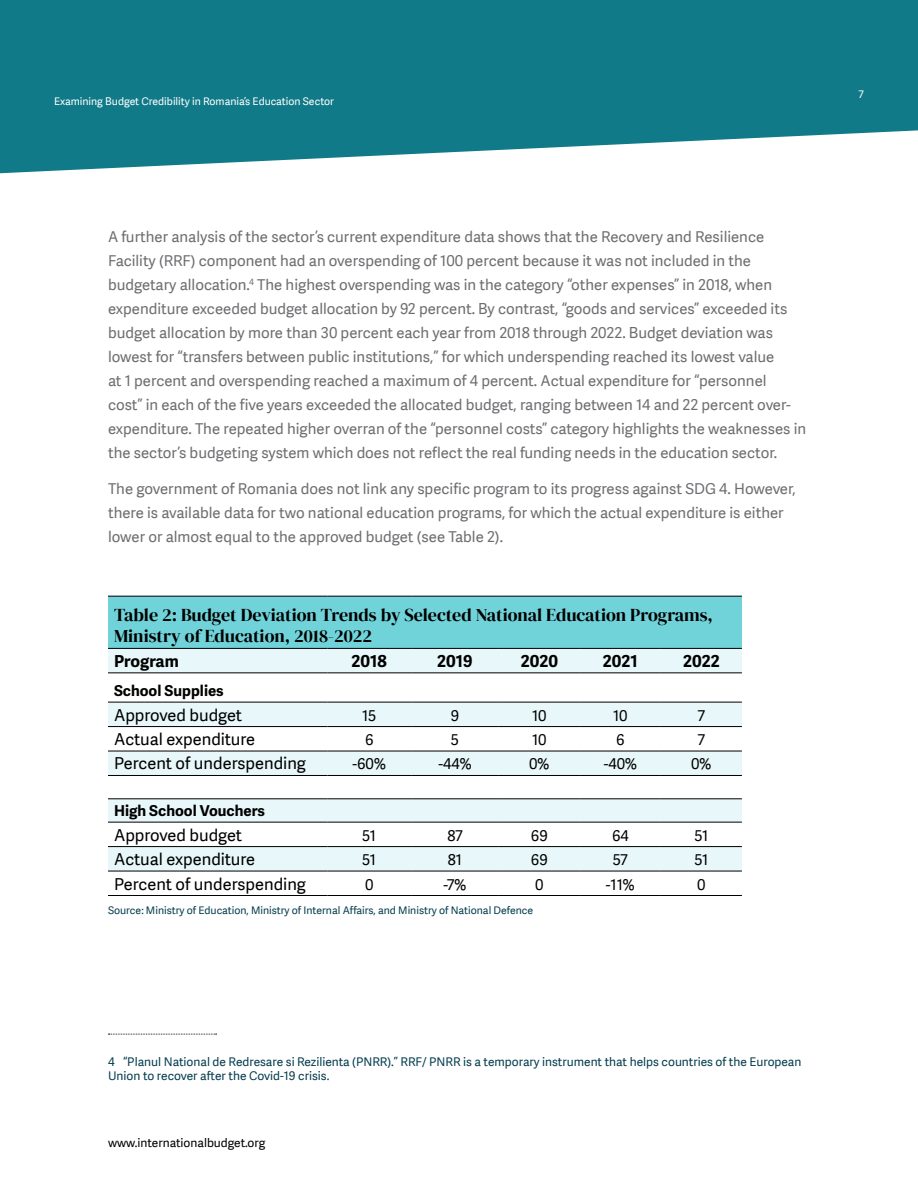
<style>
.page{position:relative;width:918px;height:1188px;background:#fff}
.page>*{position:absolute;margin:0;border:0;box-sizing:border-box;transform-origin:0 0}
.t1{font:18px/21.6px "DM Serif Display";color:#000}
.t2{font:16.5px "Adelle Sans";color:#000}
.t3{font:700 16.5px "Adelle Sans";color:#000}
.t4{font:15px/24px "Adelle Sans";color:#6d6e71}
.t5{font:15px "Adelle Sans";color:#000}
.t6{font:700 15px "Adelle Sans";color:#000}
.t7{font:12px/14.4px "Adelle Sans";color:#063d4f}
.t8{font:12px "Adelle Sans";color:#000}
.t9{font:10.5px "Adelle Sans";color:#063d4f}
.t10{font:10.5px "Adelle Sans";color:#fff}
</style>
<div class="page">
<svg style="left:0;top:0;width:918px;height:173px;background:#2d8a96"></svg>
<div style="left:108px;top:596px;width:634px;height:52px;background:#6fd3d9"></div>
<svg style="left:108px;top:649px;width:634px;height:222px;fill:#e8f7f9"></svg>
<hr style="left:108px;top:596px;width:219px;height:1px;background:#000">
<hr style="left:327px;top:596px;width:84px;height:1px;background:#000">
<hr style="left:411px;top:596px;width:88px;height:1px;background:#000">
<hr style="left:499px;top:596px;width:81px;height:1px;background:#000">
<hr style="left:580px;top:596px;width:81px;height:1px;background:#000">
<hr style="left:661px;top:596px;width:81px;height:1px;background:#000">
<hr style="left:108px;top:648px;width:219px;height:1px;background:#000">
<hr style="left:327px;top:648px;width:84px;height:1px;background:#000">
<hr style="left:411px;top:648px;width:88px;height:1px;background:#000">
<hr style="left:499px;top:648px;width:81px;height:1px;background:#000">
<hr style="left:580px;top:648px;width:81px;height:1px;background:#000">
<hr style="left:661px;top:648px;width:81px;height:1px;background:#000">
<hr style="left:108px;top:673px;width:219px;height:1px;background:#000">
<hr style="left:327px;top:673px;width:84px;height:1px;background:#000">
<hr style="left:411px;top:673px;width:88px;height:1px;background:#000">
<hr style="left:499px;top:673px;width:81px;height:1px;background:#000">
<hr style="left:580px;top:673px;width:81px;height:1px;background:#000">
<hr style="left:661px;top:673px;width:81px;height:1px;background:#000">
<hr style="left:108px;top:702px;width:219px;height:1px;background:#000">
<hr style="left:327px;top:702px;width:84px;height:1px;background:#000">
<hr style="left:411px;top:702px;width:88px;height:1px;background:#000">
<hr style="left:499px;top:702px;width:81px;height:1px;background:#000">
<hr style="left:580px;top:702px;width:81px;height:1px;background:#000">
<hr style="left:661px;top:702px;width:81px;height:1px;background:#000">
<hr style="left:108px;top:726px;width:219px;height:1px;background:#000">
<hr style="left:327px;top:726px;width:84px;height:1px;background:#000">
<hr style="left:411px;top:726px;width:88px;height:1px;background:#000">
<hr style="left:499px;top:726px;width:81px;height:1px;background:#000">
<hr style="left:580px;top:726px;width:81px;height:1px;background:#000">
<hr style="left:661px;top:726px;width:81px;height:1px;background:#000">
<hr style="left:108px;top:751px;width:219px;height:1px;background:#000">
<hr style="left:327px;top:751px;width:84px;height:1px;background:#000">
<hr style="left:411px;top:751px;width:88px;height:1px;background:#000">
<hr style="left:499px;top:751px;width:81px;height:1px;background:#000">
<hr style="left:580px;top:751px;width:81px;height:1px;background:#000">
<hr style="left:661px;top:751px;width:81px;height:1px;background:#000">
<hr style="left:108px;top:775px;width:219px;height:1px;background:#000">
<hr style="left:327px;top:775px;width:84px;height:1px;background:#000">
<hr style="left:411px;top:775px;width:88px;height:1px;background:#000">
<hr style="left:499px;top:775px;width:81px;height:1px;background:#000">
<hr style="left:580px;top:775px;width:81px;height:1px;background:#000">
<hr style="left:661px;top:775px;width:81px;height:1px;background:#000">
<hr style="left:108px;top:799px;width:219px;height:1px;background:#000">
<hr style="left:327px;top:799px;width:84px;height:1px;background:#000">
<hr style="left:411px;top:799px;width:88px;height:1px;background:#000">
<hr style="left:499px;top:799px;width:81px;height:1px;background:#000">
<hr style="left:580px;top:799px;width:81px;height:1px;background:#000">
<hr style="left:661px;top:799px;width:81px;height:1px;background:#000">
<hr style="left:108px;top:822px;width:219px;height:1px;background:#000">
<hr style="left:327px;top:822px;width:84px;height:1px;background:#000">
<hr style="left:411px;top:822px;width:88px;height:1px;background:#000">
<hr style="left:499px;top:822px;width:81px;height:1px;background:#000">
<hr style="left:580px;top:822px;width:81px;height:1px;background:#000">
<hr style="left:661px;top:822px;width:81px;height:1px;background:#000">
<hr style="left:108px;top:846px;width:219px;height:1px;background:#000">
<hr style="left:327px;top:846px;width:84px;height:1px;background:#000">
<hr style="left:411px;top:846px;width:88px;height:1px;background:#000">
<hr style="left:499px;top:846px;width:81px;height:1px;background:#000">
<hr style="left:580px;top:846px;width:81px;height:1px;background:#000">
<hr style="left:661px;top:846px;width:81px;height:1px;background:#000">
<hr style="left:108px;top:871px;width:219px;height:1px;background:#000">
<hr style="left:327px;top:871px;width:84px;height:1px;background:#000">
<hr style="left:411px;top:871px;width:88px;height:1px;background:#000">
<hr style="left:499px;top:871px;width:81px;height:1px;background:#000">
<hr style="left:580px;top:871px;width:81px;height:1px;background:#000">
<hr style="left:661px;top:871px;width:81px;height:1px;background:#000">
<hr style="left:108px;top:895px;width:219px;height:1px;background:#000">
<hr style="left:327px;top:895px;width:84px;height:1px;background:#000">
<hr style="left:411px;top:895px;width:88px;height:1px;background:#000">
<hr style="left:499px;top:895px;width:81px;height:1px;background:#000">
<hr style="left:580px;top:895px;width:81px;height:1px;background:#000">
<hr style="left:661px;top:895px;width:81px;height:1px;background:#000">
<svg style="left:108px;top:1034px;width:109px;height:1px"></svg>
<p class="t10" style="left:54px;top:95px;width:282px">Examining Budget Credibility in Romania’s Education Sector</p>
<p class="t4" style="left:108px;top:225px;width:700px">A further analysis of the sector’s current expenditure data shows that the Recovery and Resilience Facility (RRF) component had an overspending of 100 percent because it was not included in the budgetary allocation.<sup>4</sup> The highest overspending was in the category “other expenses” in 2018, when expenditure exceeded budget allocation by 92 percent. By contrast, “goods and services” exceeded its budget allocation by more than 30 percent each year from 2018 through 2022. Budget deviation was lowest for “transfers between public institutions,” for which underspending reached its lowest value<br>at 1 percent and overspending reached a maximum of 4 percent. Actual expenditure for “personnel<br>cost” in each of the five years exceeded the allocated budget, ranging between 14 and 22 percent over&shy;expenditure. The repeated higher overran of the “personnel costs” category highlights the weaknesses in the sector’s budgeting system which does not reflect the real funding needs in the education sector.</p>
<p class="t4" style="left:108px;top:477px;width:689px">The government of Romania does not link any specific program to its progress against SDG 4. However, there is available data for two national education programs, for which the actual expenditure is either lower or almost equal to the approved budget (see Table 2).</p>
<p class="t1" style="left:114px;top:604px;width:600px">Table 2: Budget Deviation Trends by Selected National Education Programs,<br>Ministry of Education, 2018-2022</p>
<p class="t3" style="left:114px;top:651px;width:66px">Program</p>
<p class="t3" style="left:352px;top:651px;width:37px">2018</p>
<p class="t3" style="left:437px;top:651px;width:37px">2019</p>
<p class="t3" style="left:521px;top:651px;width:39px">2020</p>
<p class="t3" style="left:603px;top:651px;width:36px">2021</p>
<p class="t3" style="left:683px;top:651px;width:38px">2022</p>
<p class="t6" style="left:114px;top:682px;width:111px">School Supplies</p>
<p class="t2" style="left:114px;top:706px;width:130px">Approved budget</p>
<p class="t5" style="left:362px;top:707px;width:16px">15</p>
<p class="t5" style="left:451px;top:707px;width:10px">9</p>
<p class="t5" style="left:532px;top:707px;width:16px">10</p>
<p class="t5" style="left:613px;top:707px;width:16px">10</p>
<p class="t5" style="left:698px;top:707px;width:9px">7</p>
<p class="t2" style="left:114px;top:730px;width:143px">Actual expenditure</p>
<p class="t5" style="left:365px;top:731px;width:10px">6</p>
<p class="t5" style="left:451px;top:731px;width:10px">5</p>
<p class="t5" style="left:532px;top:731px;width:16px">10</p>
<p class="t5" style="left:616px;top:731px;width:10px">6</p>
<p class="t5" style="left:698px;top:731px;width:9px">7</p>
<p class="t2" style="left:114px;top:754px;width:194px">Percent of underspending</p>
<p class="t5" style="left:352px;top:756px;width:35px">-60%</p>
<p class="t5" style="left:438px;top:756px;width:35px">-44%</p>
<p class="t5" style="left:529px;top:756px;width:22px">0%</p>
<p class="t5" style="left:604px;top:756px;width:35px">-40%</p>
<p class="t5" style="left:691px;top:756px;width:22px">0%</p>
<p class="t6" style="left:114px;top:802px;width:153px">High School Vouchers</p>
<p class="t2" style="left:114px;top:826px;width:130px">Approved budget</p>
<p class="t5" style="left:362px;top:827px;width:15px">51</p>
<p class="t5" style="left:447px;top:827px;width:17px">87</p>
<p class="t5" style="left:531px;top:827px;width:18px">69</p>
<p class="t5" style="left:612px;top:827px;width:18px">64</p>
<p class="t5" style="left:694px;top:827px;width:15px">51</p>
<p class="t2" style="left:114px;top:850px;width:143px">Actual expenditure</p>
<p class="t5" style="left:362px;top:851px;width:15px">51</p>
<p class="t5" style="left:448px;top:851px;width:16px">81</p>
<p class="t5" style="left:531px;top:851px;width:18px">69</p>
<p class="t5" style="left:613px;top:851px;width:17px">57</p>
<p class="t5" style="left:694px;top:851px;width:15px">51</p>
<p class="t2" style="left:114px;top:874px;width:194px">Percent of underspending</p>
<p class="t5" style="left:365px;top:876px;width:10px">0</p>
<p class="t5" style="left:444px;top:876px;width:24px">-7%</p>
<p class="t5" style="left:535px;top:876px;width:10px">0</p>
<p class="t5" style="left:606px;top:876px;width:31px">-11%</p>
<p class="t5" style="left:697px;top:876px;width:10px">0</p>
<p class="t9" style="left:108px;top:905px;width:427px">Source: Ministry of Education, Ministry of Internal Affairs, and Ministry of National Defence</p>
<p class="t10" style="left:859px;top:88px;width:7px">7</p>
<p class="t7" style="left:108px;top:1054px;width:695px">4 “Planul National de Redresare si Rezilienta (PNRR).” RRF/ PNRR is a temporary instrument that helps countries of the European<br>Union to recover after the Covid-19 crisis.</p>
<p class="t8" style="left:108px;top:1136px;width:159px">www.internationalbudget.org</p>
</div>
